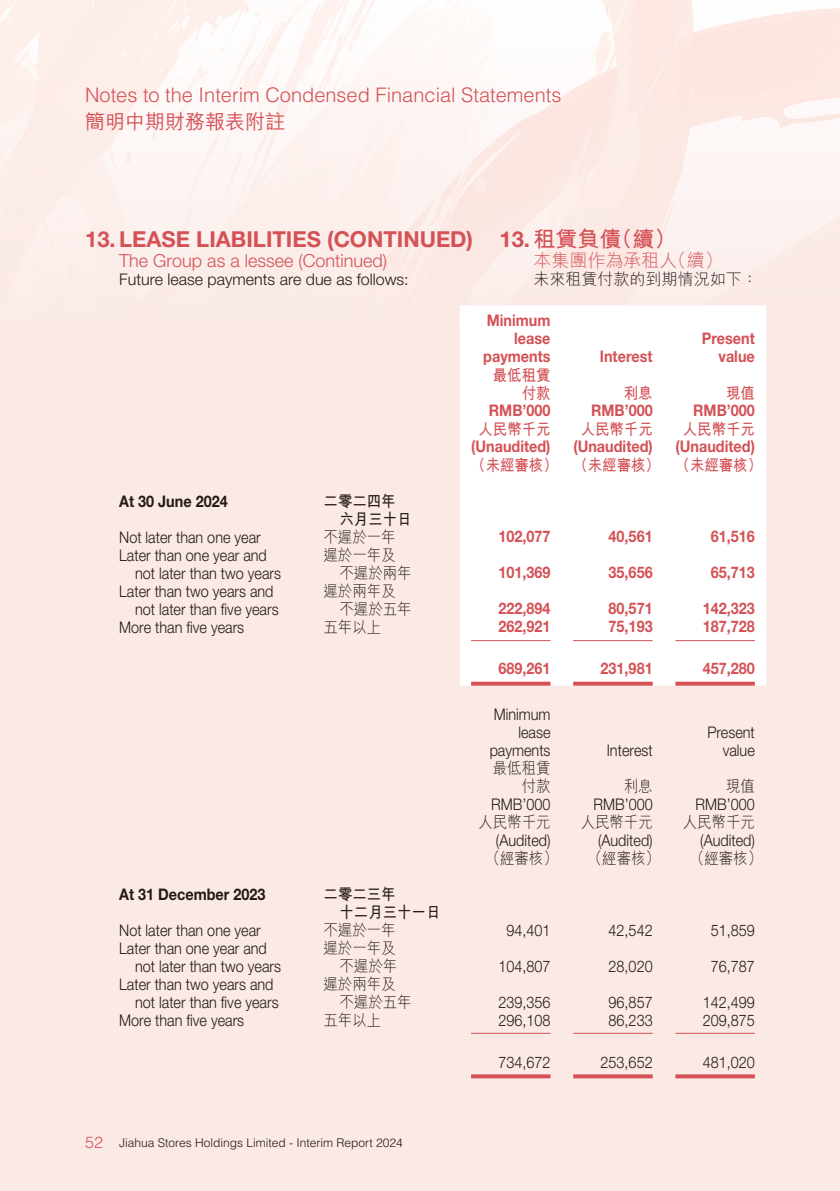
<style>
.page{position:relative;width:840px;height:1191px;background:#fff}
.page>*{position:absolute;margin:0;border:0;box-sizing:border-box;transform-origin:0 0}
.t1{font:700 22px "Helvetica Neue LT Std";color:#d45156}
.t2{font:700 22px "M Hei HK";color:#d45156}
.t3{font:300 20px "Helvetica LT Std";color:#d45156}
.t4{font:500 20px "M Hei HK";color:#d45156}
.t5{font:300 18px "Helvetica Neue LT Std";color:#d45156}
.t6{font:300 18px "M Hei HK";color:#d45156}
.t7{font:300 16px/18px "Helvetica Neue LT Std";color:#231916;scale:.9 1}
.t8{font:700 16px/18px "Helvetica Neue LT Std";color:#d45156;text-align:right;scale:.9 1}
.t9{font:300 16px/18px "M Hei HK";color:#231916;scale:.9 1}
.t10{font:700 16px/18px "M Hei HK";color:#d45156;text-align:right;scale:.9 1}
.t11{font:300 16px "Helvetica Neue LT Std";color:#231916}
.t12{font:700 16px "Helvetica Neue LT Std";color:#231916;scale:.9 1}
.t13{font:700 16px/18px "M Hei HK";color:#231916;scale:.9 1}
.t14{font:300 16px "M Hei HK";color:#231916}
.t15{font:300 12px "Helvetica LT Std";color:#231916}
.s1{font-family:"Helvetica Neue LT Std"}
.s2{font-size:16px;color:#d45156}
</style>
<div class="page">
<hr style="left:839px;top:0;width:1px;height:1191px;background:#fae9e5">
<div style="left:0;top:0;width:839px;height:1191px;background:#fae9e5"></div>
<div style="left:460px;top:305px;width:305px;height:380px;background:#fff"></div>
<hr style="left:471px;top:640px;width:79px;height:1px;background:#d45156">
<hr style="left:573px;top:640px;width:79px;height:1px;background:#d45156">
<hr style="left:675px;top:640px;width:79px;height:1px;background:#d45156">
<svg style="left:471px;top:681px;width:79px;height:4px"></svg>
<svg style="left:573px;top:681px;width:79px;height:4px"></svg>
<svg style="left:675px;top:681px;width:79px;height:4px"></svg>
<hr style="left:471px;top:1032px;width:79px;height:1px;background:#d45156">
<hr style="left:573px;top:1032px;width:79px;height:1px;background:#d45156">
<hr style="left:675px;top:1032px;width:79px;height:1px;background:#d45156">
<svg style="left:471px;top:1074px;width:79px;height:4px"></svg>
<svg style="left:573px;top:1074px;width:79px;height:4px"></svg>
<svg style="left:675px;top:1074px;width:79px;height:4px"></svg>
<p class="t3" style="left:85px;top:83px;width:477px">Notes to the Interim Condensed Financial Statements</p>
<p class="t4" style="left:85px;top:107px;width:201px">簡明中期財務報表附註</p>
<h1 class="t1" style="left:85px;top:225px;width:389px">13. LEASE LIABILITIES (CONTINUED)</h1>
<p class="t5" style="left:119px;top:250px;width:269px">The Group as a lessee (Continued)</p>
<p class="t11" style="left:119px;top:270px;width:291px">Future lease payments are due as follows:</p>
<h1 class="t2" style="left:499px;top:222px;width:179px"><span class="s1">13.</span> 租賃負債（續）</h1>
<p class="t6" style="left:533px;top:251px;width:190px">本集團作為承租人（續）</p>
<p class="t14" style="left:533px;top:271px;width:225px">未來租賃付款的到期情況如下：</p>
<p class="t8" style="left:483px;top:311px;width:76px">Minimum lease payments</p>
<p class="t10" style="left:492px;top:365px;width:66px">最低租賃付款</p>
<p class="t8" style="left:599px;top:347px;width:60px">Interest</p>
<p class="t8" style="left:701px;top:329px;width:60px">Present value</p>
<p class="t10" style="left:623px;top:383px;width:33px">利息</p>
<p class="t10" style="left:725px;top:383px;width:34px">現值</p>
<p class="t8" style="left:488px;top:401px;width:70px">RMB’000</p>
<p class="t8" style="left:590px;top:401px;width:70px">RMB’000</p>
<p class="t8" style="left:692px;top:401px;width:70px">RMB’000</p>
<p class="t10" style="left:478px;top:419px;width:81px">人民幣千元</p>
<p class="t10" style="left:580px;top:419px;width:81px">人民幣千元</p>
<p class="t10" style="left:682px;top:419px;width:81px">人民幣千元</p>
<p class="t8" style="left:471px;top:437px;width:89px">(Unaudited)</p>
<p class="t8" style="left:573px;top:437px;width:89px">(Unaudited)</p>
<p class="t8" style="left:675px;top:437px;width:89px">(Unaudited)</p>
<p class="t10" style="left:471px;top:455px;width:324px">（未經審核） （未經審核） （未經審核）</p>
<p class="t12" style="left:119px;top:491px;width:122px">At 30 June 2024</p>
<p class="t13" style="left:339px;top:491px;width:81px;text-indent:-16px">二零二四年六月三十日</p>
<p class="t7" style="left:119px;top:528px;width:159px">Not later than one year</p>
<p class="t9" style="left:323px;top:528px;width:81px">不遲於一年</p>
<p class="t8" style="left:498px;top:527px;width:59px">102,077</p>
<p class="t8" style="left:608px;top:527px;width:50px">40,561</p>
<p class="t8" style="left:710px;top:527px;width:50px">61,516</p>
<p class="t7" style="left:135px;top:546px;width:163px;text-indent:-16px">Later than one year and not later than two years</p>
<p class="t9" style="left:339px;top:546px;width:81px;text-indent:-16px">遲於一年及不遲於兩年</p>
<p class="t8" style="left:498px;top:563px;width:59px">101,369</p>
<p class="t8" style="left:608px;top:563px;width:50px">35,656</p>
<p class="t8" style="left:710px;top:563px;width:50px">65,713</p>
<p class="t7" style="left:135px;top:582px;width:161px;text-indent:-16px">Later than two years and not later than five years</p>
<p class="t9" style="left:339px;top:582px;width:81px;text-indent:-16px">遲於兩年及不遲於五年</p>
<p class="t8" style="left:498px;top:599px;width:59px">222,894</p>
<p class="t8" style="left:608px;top:599px;width:50px">80,571</p>
<p class="t8" style="left:702px;top:599px;width:59px">142,323</p>
<p class="t7" style="left:119px;top:618px;width:140px">More than five years</p>
<p class="t9" style="left:323px;top:618px;width:66px">五年以上</p>
<p class="t8" style="left:498px;top:617px;width:59px">262,921</p>
<p class="t8" style="left:608px;top:617px;width:50px">75,193</p>
<p class="t8" style="left:702px;top:617px;width:59px">187,728</p>
<p class="t8" style="left:498px;top:659px;width:59px">689,261</p>
<p class="t8" style="left:600px;top:659px;width:59px">231,981</p>
<p class="t8" style="left:702px;top:659px;width:59px">457,280</p>
<p class="t7" style="left:489px;top:704px;width:69px;text-align:right">Minimum lease payments</p>
<p class="t7" style="left:707px;top:722px;width:54px;text-align:right">Present value</p>
<p class="t7" style="left:606px;top:740px;width:52px">Interest</p>
<p class="t9" style="left:492px;top:758px;width:66px;text-align:right">最低租賃付款</p>
<p class="t9" style="left:623px;top:776px;width:33px">利息</p>
<p class="t9" style="left:725px;top:776px;width:34px">現值</p>
<p class="t7" style="left:491px;top:794px;width:67px">RMB’000</p>
<p class="t7" style="left:593px;top:794px;width:67px">RMB’000</p>
<p class="t7" style="left:695px;top:794px;width:67px">RMB’000</p>
<p class="t9" style="left:478px;top:812px;width:81px">人民幣千元</p>
<p class="t9" style="left:580px;top:812px;width:81px">人民幣千元</p>
<p class="t9" style="left:682px;top:812px;width:81px">人民幣千元</p>
<p class="t7" style="left:495px;top:830px;width:62px">(Audited)</p>
<p class="t7" style="left:597px;top:830px;width:62px">(Audited)</p>
<p class="t7" style="left:699px;top:830px;width:62px">(Audited)</p>
<p class="t9" style="left:485px;top:848px;width:82px">（經審核）</p>
<p class="t9" style="left:587px;top:848px;width:81px">（經審核）</p>
<p class="t9" style="left:689px;top:848px;width:81px">（經審核）</p>
<p class="t12" style="left:119px;top:884px;width:164px">At 31 December 2023</p>
<p class="t13" style="left:339px;top:883px;width:113px;text-indent:-16px">二零二三年<br>十二月三十一日</p>
<p class="t7" style="left:119px;top:920px;width:159px">Not later than one year</p>
<p class="t9" style="left:323px;top:920px;width:81px">不遲於一年</p>
<p class="t7" style="left:506px;top:920px;width:50px">94,401</p>
<p class="t7" style="left:608px;top:920px;width:50px">42,542</p>
<p class="t7" style="left:710px;top:920px;width:50px">51,859</p>
<p class="t7" style="left:135px;top:938px;width:163px;text-indent:-16px">Later than one year and not later than two years</p>
<p class="t9" style="left:323px;top:938px;width:83px;text-align:right">遲於一年及不遲於年</p>
<p class="t7" style="left:498px;top:956px;width:59px">104,807</p>
<p class="t7" style="left:608px;top:956px;width:50px">28,020</p>
<p class="t7" style="left:710px;top:956px;width:50px">76,787</p>
<p class="t7" style="left:135px;top:974px;width:161px;text-indent:-16px">Later than two years and not later than five years</p>
<p class="t9" style="left:339px;top:974px;width:81px;text-indent:-16px">遲於兩年及不遲於五年</p>
<p class="t7" style="left:498px;top:992px;width:59px">239,356</p>
<p class="t7" style="left:608px;top:992px;width:50px">96,857</p>
<p class="t7" style="left:702px;top:992px;width:59px">142,499</p>
<p class="t7" style="left:119px;top:1010px;width:140px">More than five years</p>
<p class="t9" style="left:323px;top:1010px;width:66px">五年以上</p>
<p class="t7" style="left:498px;top:1010px;width:59px">296,108</p>
<p class="t7" style="left:608px;top:1010px;width:50px">86,233</p>
<p class="t7" style="left:702px;top:1010px;width:59px">209,875</p>
<p class="t7" style="left:498px;top:1052px;width:59px">734,672</p>
<p class="t7" style="left:600px;top:1052px;width:59px">253,652</p>
<p class="t7" style="left:702px;top:1052px;width:59px">481,020</p>
<p class="t15" style="left:85px;top:1135px;width:319px"><span class="s2">52</span> Jiahua Stores Holdings Limited - Interim Report 2024</p>
</div>
